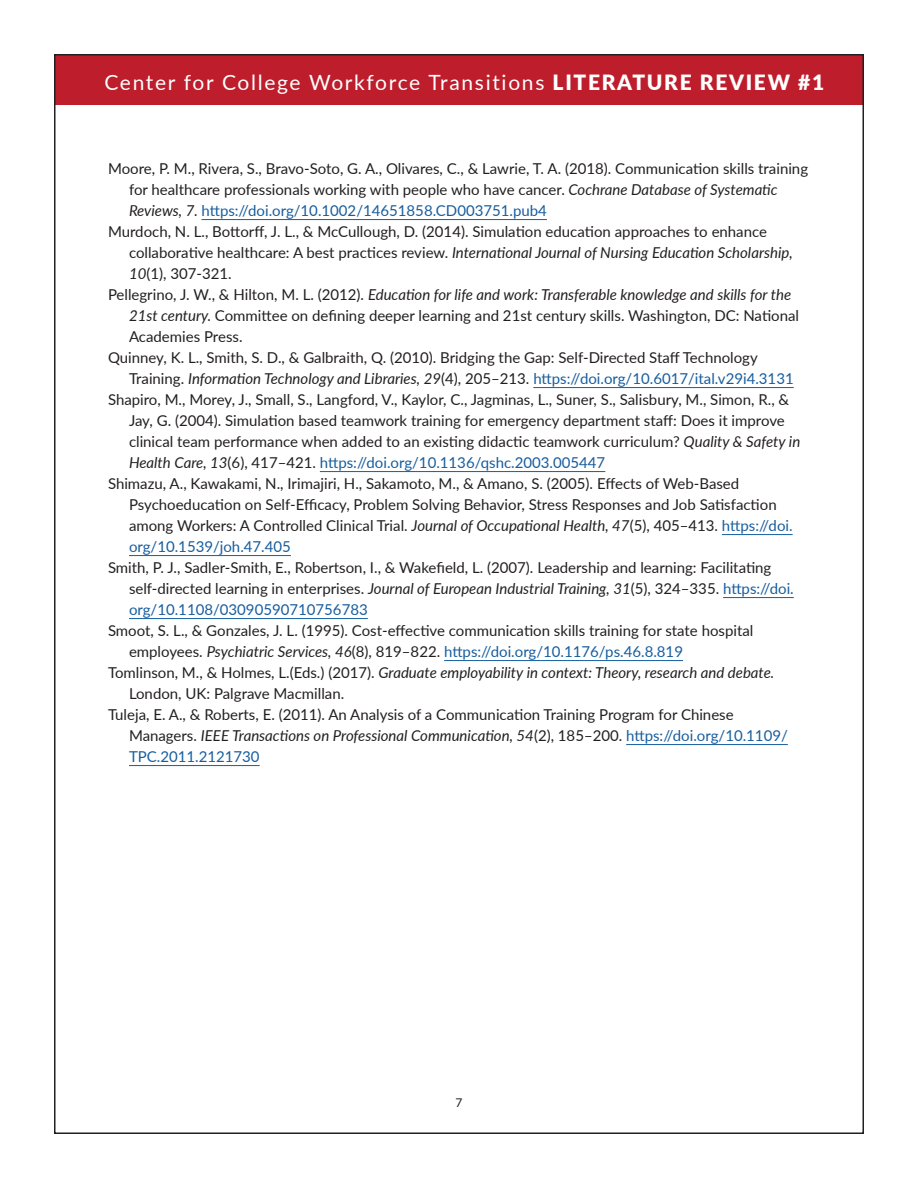
<style>
.page{position:relative;width:918px;height:1188px;background:#fff}
.page>*{position:absolute;margin:0;border:0;box-sizing:border-box;transform-origin:0 0}
.t1{font:21px "Lato";letter-spacing:.08em;color:#fff}
.P-body{font:15px/21px "Lato";color:#231f20}
.t2{font:12px "Lato";color:#231f20}
.s1{font-weight:900}
.s2{font-style:italic}
.s3{color:#175d9e}
</style>
<div class="page">
<div style="left:55px;top:55px;width:808px;height:50px;background:#be1d2c"></div>
<hr style="left:202px;top:219px;width:345px;height:1px;background:#175d9e">
<hr style="left:533px;top:387px;width:261px;height:1px;background:#175d9e">
<hr style="left:320px;top:471px;width:285px;height:1px;background:#175d9e">
<hr style="left:722px;top:534px;width:71px;height:1px;background:#175d9e">
<hr style="left:129px;top:555px;width:162px;height:1px;background:#175d9e">
<hr style="left:723px;top:597px;width:71px;height:1px;background:#175d9e">
<hr style="left:129px;top:618px;width:239px;height:1px;background:#175d9e">
<hr style="left:444px;top:660px;width:239px;height:1px;background:#175d9e">
<hr style="left:626px;top:744px;width:162px;height:1px;background:#175d9e">
<hr style="left:129px;top:765px;width:131px;height:1px;background:#175d9e">
<h1 class="t1" style="left:104px;top:67px;width:721px">Center for College Workforce Transitions <span class="s1">LITERATURE REVIEW #1</span></h1>
<p class="P-body" style="left:129px;top:157px;width:681px;text-indent:-21px">Moore, P. M., Rivera, S., Bravo‐Soto, G. A., Olivares, C., &amp; Lawrie, T. A. (2018). Communication skills training for healthcare professionals working with people who have cancer. <span class="s2">Cochrane Database of Systematic<br>Reviews, 7.</span> <span class="s3">https://doi.org/10.1002/14651858.CD003751.pub4</span></p>
<p class="P-body" style="left:129px;top:220px;width:665px;text-indent:-21px">Murdoch, N. L., Bottorff, J. L., &amp; McCullough, D. (2014). Simulation education approaches to enhance collaborative healthcare: A best practices review. <span class="s2">International Journal of Nursing Education Scholarship,<br>10</span>(1), 307-321.</p>
<p class="P-body" style="left:129px;top:283px;width:672px;text-indent:-21px">Pellegrino, J. W., &amp; Hilton, M. L. (2012). <span class="s2">Education for life and work: Transferable knowledge and skills for the<br>21st century.</span> Committee on defining deeper learning and 21st century skills. Washington, DC: National<br>Academies Press.</p>
<p class="P-body" style="left:129px;top:346px;width:666px;text-indent:-21px">Quinney, K. L., Smith, S. D., &amp; Galbraith, Q. (2010). Bridging the Gap: Self-Directed Staff Technology<br>Training. <span class="s2">Information Technology and Libraries, 29</span>(4), 205–213. <span class="s3">https://doi.org/10.6017/ital.v29i4.3131</span></p>
<p class="P-body" style="left:129px;top:388px;width:673px;text-indent:-21px">Shapiro, M., Morey, J., Small, S., Langford, V., Kaylor, C., Jagminas, L., Suner, S., Salisbury, M., Simon, R., &amp; Jay, G. (2004). Simulation based teamwork training for emergency department staff: Does it improve clinical team performance when added to an existing didactic teamwork curriculum? <span class="s2">Quality &amp; Safety in Health Care, 13</span>(6), 417–421. <span class="s3">https://doi.org/10.1136/qshc.2003.005447</span></p>
<p class="P-body" style="left:129px;top:472px;width:665px;text-indent:-21px">Shimazu, A., Kawakami, N., Irimajiri, H., Sakamoto, M., &amp; Amano, S. (2005). Effects of Web-Based Psychoeducation on Self-Efficacy, Problem Solving Behavior, Stress Responses and Job Satisfaction among Workers: A Controlled Clinical Trial. <span class="s2">Journal of Occupational Health, 47</span>(5), 405–413. <span class="s3">https://doi. org/10.1539/joh.47.405</span></p>
<p class="P-body" style="left:129px;top:556px;width:666px;text-indent:-21px">Smith, P. J., Sadler‐Smith, E., Robertson, I., &amp; Wakefield, L. (2007). Leadership and learning: Facilitating self‐directed learning in enterprises. <span class="s2">Journal of European Industrial Training, 31</span>(5), 324–335. <span class="s3">https://doi. org/10.1108/03090590710756783</span></p>
<p class="P-body" style="left:129px;top:619px;width:626px;text-indent:-21px">Smoot, S. L., &amp; Gonzales, J. L. (1995). Cost-effective communication skills training for state hospital employees. <span class="s2">Psychiatric Services, 46</span>(8), 819–822. <span class="s3">https://doi.org/10.1176/ps.46.8.819</span></p>
<p class="P-body" style="left:129px;top:661px;width:647px;text-indent:-21px">Tomlinson, M., &amp; Holmes, L.(Eds.) (2017). <span class="s2">Graduate employability in context: Theory, research and debate.<br></span>London, UK: Palgrave Macmillan.</p>
<p class="P-body" style="left:129px;top:703px;width:660px;text-indent:-21px">Tuleja, E. A., &amp; Roberts, E. (2011). An Analysis of a Communication Training Program for Chinese<br>Managers. <span class="s2">IEEE Transactions on Professional Communication, 54</span>(2), 185–200. <span class="s3">https://doi.org/10.1109/<br>TPC.2011.2121730</span></p>
<p class="t2" style="left:456px;top:1094px;width:8px">7</p>
</div>
